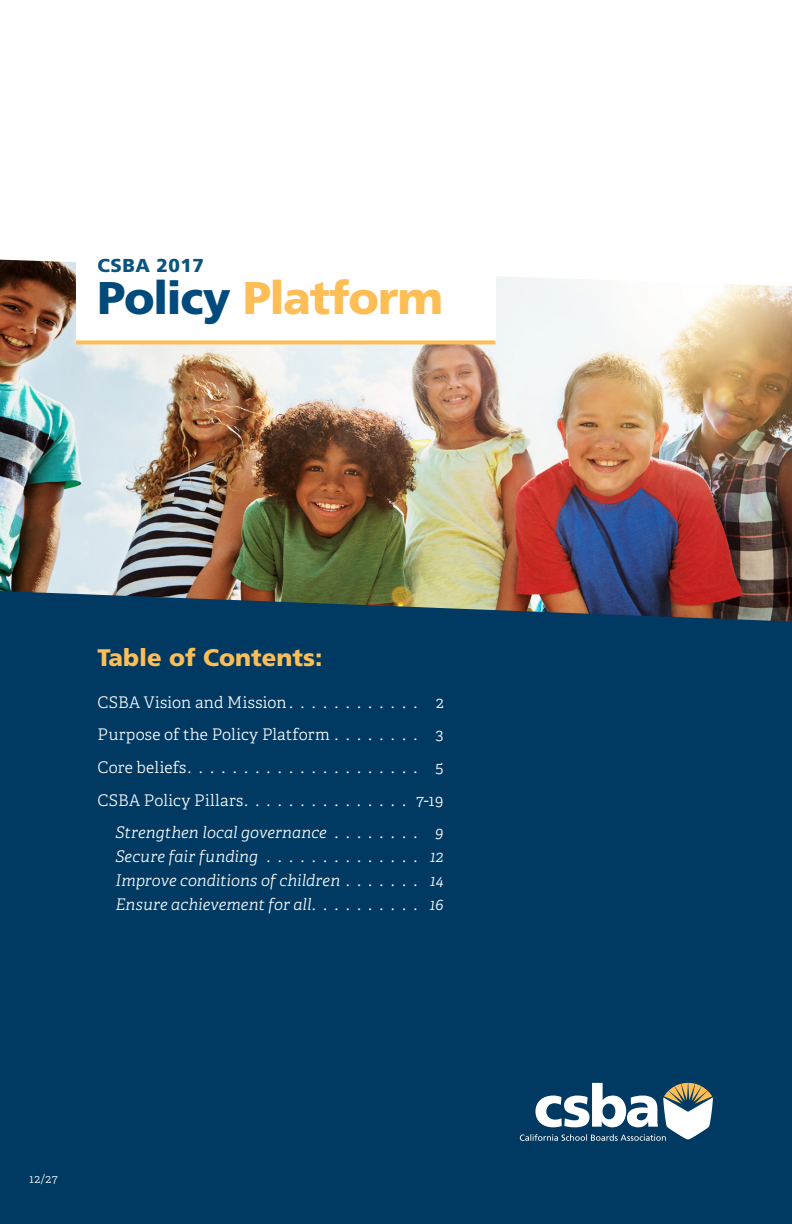
<style>
.page{position:relative;width:792px;height:1224px;background:#fff}
.page>*{position:absolute;margin:0;border:0;box-sizing:border-box;transform-origin:0 0}
.t1{font:900 45.8px "Frutiger LT Std";letter-spacing:-.03em;color:#fdbe56}
.Subhead_2{font:900 24px "Frutiger LT Std";color:#fdbe56}
.t2{font:900 18.8px "Frutiger LT Std";letter-spacing:.025em;color:#0a547d}
.Bullets{font:italic 300 16px "Adelle";letter-spacing:.005em;color:#fff}
.Bullets-2{font:300 16px "Adelle";letter-spacing:.02em;color:#fff}
.t3{font:300 12px "Adelle";color:#fff}
.s1{color:#004b7b}
.s2{font-style:normal}
</style>
<div class="page">
<img style="left:0;top:260px;width:792px;height:331px">
<div style="left:0;top:591px;width:792px;height:633px;background:#003a62"></div>
<div style="left:76px;top:228px;width:419px;height:113px;background:#fff"></div>
<svg style="left:76px;top:340px;width:419px;height:4px;background:#fdc568"></svg>
<svg style="left:520px;top:1083px;width:193px;height:58px"></svg>
<p class="t2" style="left:98px;top:254px;width:108px">CSBA 2017</p>
<p class="t1" style="left:98px;top:271px;width:347px"><span class="s1">Policy</span> Platform</p>
<p class="Subhead_2" style="left:98px;top:643px;width:227px">Table of Contents:</p>
<p class="Bullets-2" style="left:98px;top:692px;width:347px">CSBA Vision and Mission . . . . . . . . . . . . 2</p>
<p class="Bullets-2" style="left:98px;top:725px;width:347px">Purpose of the Policy Platform . . . . . . . . 3</p>
<p class="Bullets-2" style="left:98px;top:758px;width:347px">Core beliefs..................... 5</p>
<p class="Bullets-2" style="left:98px;top:790px;width:348px">CSBA Policy Pillars. . . . . . . . . . . . . . . 7-19</p>
<p class="Bullets" style="left:116px;top:823px;width:329px">Strengthen local governance <span class="s2">. . . . . . . .</span> 9</p>
<p class="Bullets" style="left:116px;top:847px;width:329px">Secure fair funding <span class="s2">. . . . . . . . . . . . . .</span> 12</p>
<p class="Bullets" style="left:116px;top:871px;width:329px">Improve conditions of children <span class="s2">. . . . . . .</span> 14</p>
<p class="Bullets" style="left:116px;top:895px;width:329px">Ensure achievement for all<span class="s2">. . . . . . . . . .</span> 16</p>
<p class="t3" style="left:30px;top:1172px;width:30px">12/27</p>
</div>
